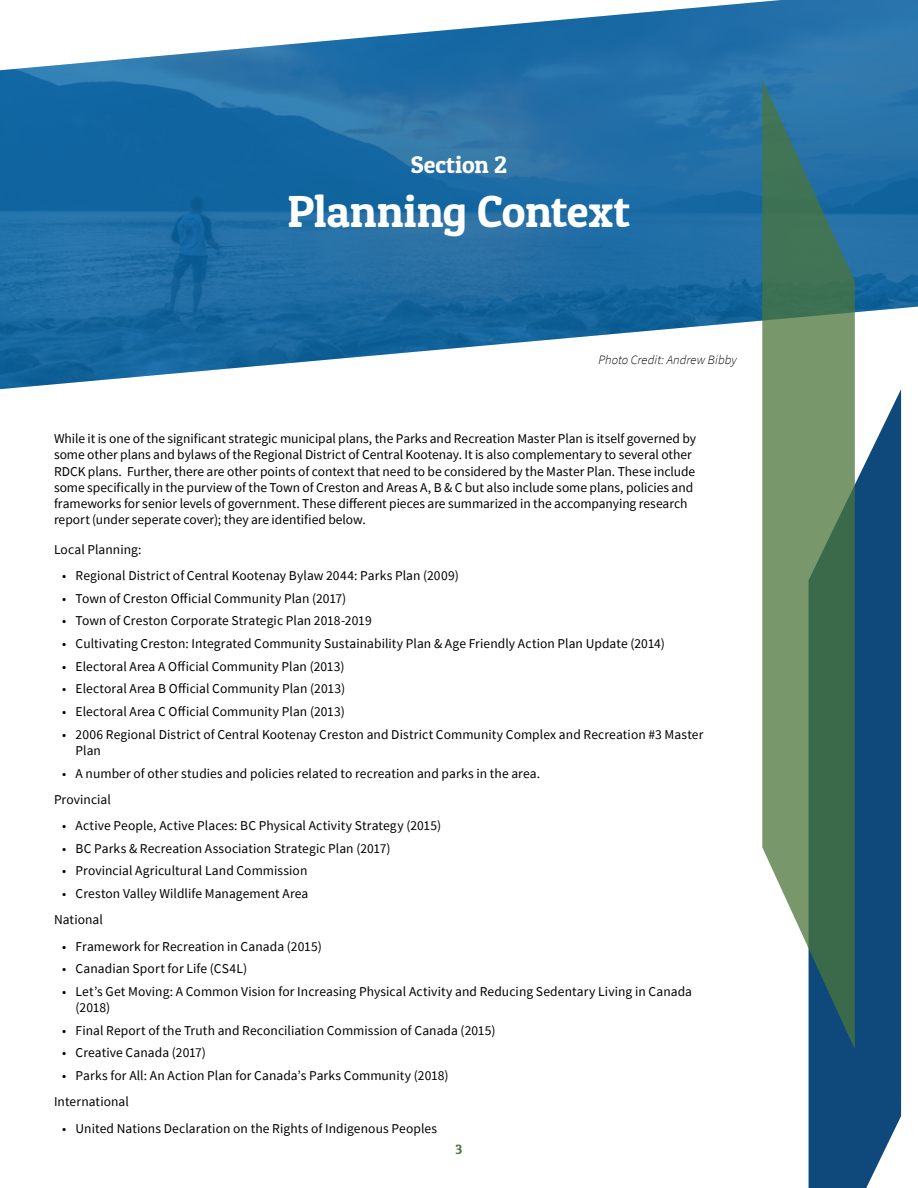
<style>
.page{position:relative;width:918px;height:1188px;background:#fff}
.page>*{position:absolute;margin:0;border:0;box-sizing:border-box;transform-origin:0 0}
.t1{font:45px "Patua One";letter-spacing:-.005em;color:#fff}
.t2{font:24px "Patua One";color:#fff}
.t3{font:13.5px/16.2px "Source Sans Pro";letter-spacing:.005em;color:#000}
.t4{font:13.5px "Patua One";color:#4b763b}
.t5{font:italic 300 12.75px "Source Sans Pro";letter-spacing:.005em;color:#000}
</style>
<div class="page">
<img style="left:0;top:0;width:918px;height:389px">
<svg style="left:809px;top:389px;width:92px;height:799px;background:#225685"></svg>
<svg style="left:762px;top:79px;width:93px;height:970px;background:#618a73"></svg>
<h2 class="t2" style="left:411px;top:150px;width:98px">Section 2</h2>
<h1 class="t1" style="left:288px;top:184px;width:344px">Planning Context</h1>
<p class="t5" style="left:598px;top:352px;width:140px">Photo Credit: Andrew Bibby</p>
<p class="t3" style="left:54px;top:431px;width:644px">While it is one of the significant strategic municipal plans, the Parks and Recreation Master Plan is itself governed by some other plans and bylaws of the Regional District of Central Kootenay. It is also complementary to several other RDCK plans. Further, there are other points of context that need to be considered by the Master Plan. These include some specifically in the purview of the Town of Creston and Areas A, B &amp; C but also include some plans, policies and frameworks for senior levels of government. These different pieces are summarized in the accompanying research report (under seperate cover); they are identified below.</p>
<p class="t3" style="left:54px;top:541px;width:89px">Local Planning:</p>
<p class="t3" style="left:62px;top:567px;width:398px">• Regional District of Central Kootenay Bylaw 2044: Parks Plan (2009)</p>
<p class="t3" style="left:62px;top:590px;width:286px">• Town of Creston Official Community Plan (2017)</p>
<p class="t3" style="left:62px;top:613px;width:311px">• Town of Creston Corporate Strategic Plan 2018-2019</p>
<p class="t3" style="left:62px;top:635px;width:604px">• Cultivating Creston: Integrated Community Sustainability Plan &amp; Age Friendly Action Plan Update (2014)</p>
<p class="t3" style="left:62px;top:658px;width:284px">• Electoral Area A Official Community Plan (2013)</p>
<p class="t3" style="left:62px;top:681px;width:285px">• Electoral Area B Official Community Plan (2013)</p>
<p class="t3" style="left:62px;top:704px;width:284px">• Electoral Area C Official Community Plan (2013)</p>
<p class="t3" style="left:76px;top:726px;width:629px;text-indent:-14px">• 2006 Regional District of Central Kootenay Creston and District Community Complex and Recreation #3 Master<br>Plan</p>
<p class="t3" style="left:54px;top:760px;width:488px;line-height:26.2px;text-indent:8px">• A number of other studies and policies related to recreation and parks in the area.<br>Provincial</p>
<p class="t3" style="left:62px;top:817px;width:381px">• Active People, Active Places: BC Physical Activity Strategy (2015)</p>
<p class="t3" style="left:62px;top:840px;width:330px">• BC Parks &amp; Recreation Association Strategic Plan (2017)</p>
<p class="t3" style="left:62px;top:863px;width:247px">• Provincial Agricultural Land Commission</p>
<p class="t3" style="left:54px;top:880px;width:256px;line-height:26.2px;text-indent:8px">• Creston Valley Wildlife Management Area<br>National</p>
<p class="t3" style="left:62px;top:938px;width:261px">• Framework for Recreation in Canada (2015)</p>
<p class="t3" style="left:62px;top:961px;width:187px">• Canadian Sport for Life (CS4L)</p>
<p class="t3" style="left:76px;top:983px;width:618px;text-indent:-14px">• Let’s Get Moving: A Common Vision for Increasing Physical Activity and Reducing Sedentary Living in Canada (2018)</p>
<p class="t3" style="left:62px;top:1022px;width:435px">• Final Report of the Truth and Reconciliation Commission of Canada (2015)</p>
<p class="t3" style="left:62px;top:1045px;width:145px">• Creative Canada (2017)</p>
<p class="t3" style="left:54px;top:1062px;width:396px;line-height:26.2px;text-indent:8px">• Parks for All: An Action Plan for Canada’s Parks Community (2018)<br>International</p>
<p class="t3" style="left:62px;top:1120px;width:376px">• United Nations Declaration on the Rights of Indigenous Peoples</p>
<p class="t4" style="left:456px;top:1141px;width:8px">3</p>
</div>
